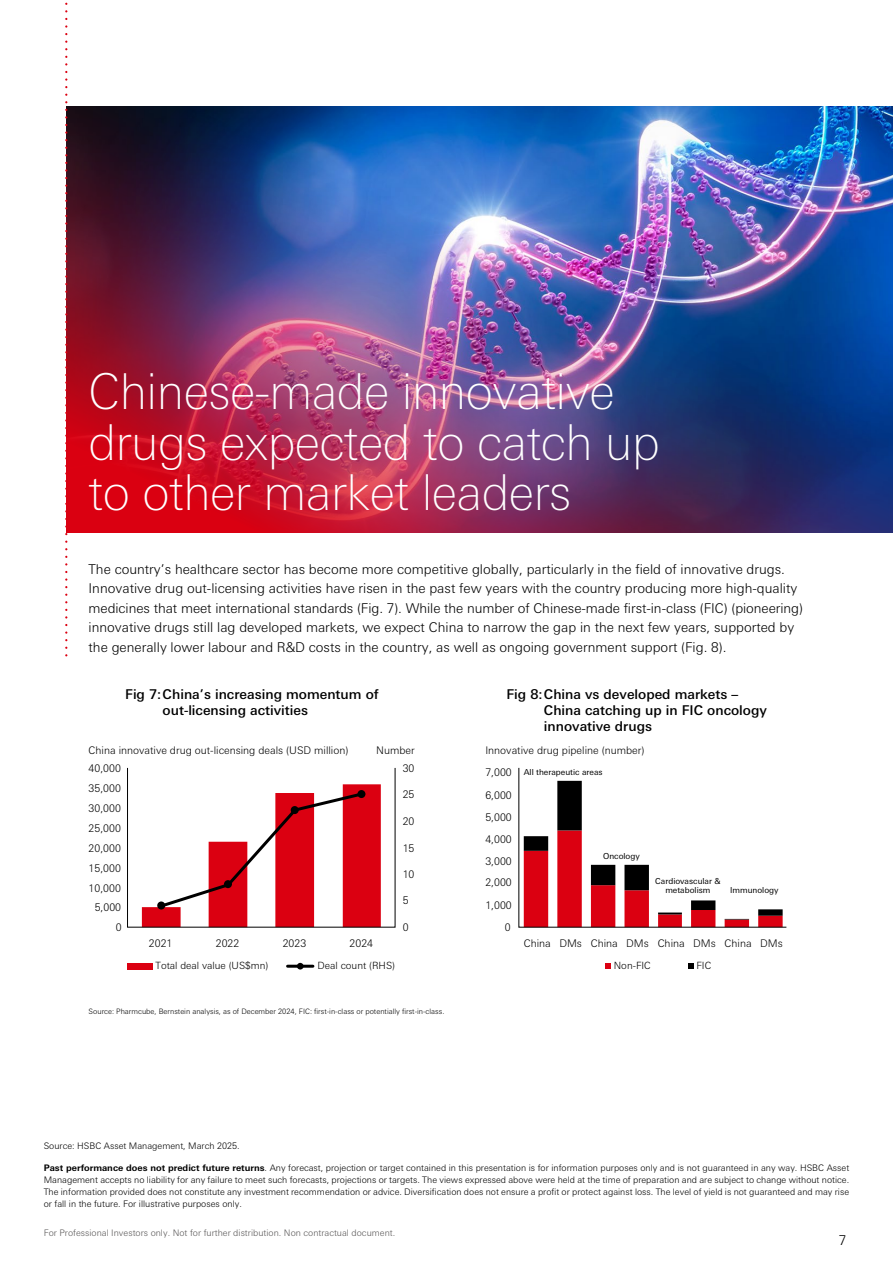
<style>
.page{position:relative;width:893px;height:1263px;background:#fff}
.page>*{position:absolute;margin:0;border:0;box-sizing:border-box;transform-origin:0 0}
.t1{font:100 49.5px/50.4px "Univers Nextfor HSBC";letter-spacing:-.01em;color:#fff}
.t2{font:300 13.5px/19.5px "Univers Nextfor HSBC";color:#000}
.t3{font:500 13.5px/16.2px "Univers Nextfor HSBC";color:#000}
.t4{font:300 10.5px "Univers Nextfor HSBC";color:#000}
.t5{font:300 10.05px "Univers Nextfor HSBC";color:#000}
.t6{font:300 9px/12px "Univers Nextfor HSBC";color:#000;text-align:justify}
.t7{font:300 9px "Univers Nextfor HSBC";color:#595757}
.t8{font:8.25px/9px "Univers Nextfor HSBC";color:#000;text-align:center}
.t9{font:300 7.35px "Univers Nextfor HSBC";color:#000}
.s1{font-weight:700}
</style>
<div class="page">
<img style="left:67px;top:107px;width:826px;height:426px">
<svg style="left:605px;top:963px;width:6px;height:5px"></svg>
<svg style="left:688px;top:963px;width:6px;height:5px"></svg>
<div style="left:128px;top:963px;width:25px;height:6px;background:#db0011"></div>
<div style="left:297px;top:963px;width:7px;height:6px;background:#000;border-radius:50%"></div>
<hr style="left:288px;top:965px;width:25px;height:3px;background:#000">
<svg style="left:142px;top:784px;width:239px;height:141px"></svg>
<div style="left:157px;top:901px;width:8px;height:8px;background:#000;border-radius:50%"></div>
<div style="left:291px;top:806px;width:8px;height:8px;background:#000;border-radius:50%"></div>
<div style="left:357px;top:790px;width:8px;height:8px;background:#000;border-radius:50%"></div>
<div style="left:224px;top:880px;width:8px;height:8px;background:#000;border-radius:50%"></div>
<svg style="left:518px;top:767px;width:269px;height:161px"></svg>
<svg style="left:65px;top:2px;width:2px;height:653px"></svg>
<h1 class="t1" style="left:89px;top:363px;width:573px">Chinese-made innovative drugs expected to catch up to other market leaders</h1>
<p class="t2" style="left:89px;top:558px;width:716px">The country’s healthcare sector has become more competitive globally, particularly in the field of innovative drugs.<br>Innovative drug out-licensing activities have risen in the past few years with the country producing more high-quality medicines that meet international standards (Fig. 7). While the number of Chinese-made first-in-class (FIC) (pioneering) innovative drugs still lag developed markets, we expect China to narrow the gap in the next few years, supported by the generally lower labour and R&amp;D costs in the country, as well as ongoing government support (Fig. 8).</p>
<h2 class="t3" style="left:163px;top:685px;width:218px;text-indent:-37px">Fig 7: China’s increasing momentum of out-licensing activities</h2>
<p class="t4" style="left:89px;top:743px;width:261px">China innovative drug out-licensing deals (USD million)</p>
<p class="t4" style="left:376px;top:743px;width:40px">Number</p>
<p class="t4" style="left:89px;top:760px;width:34px">40,000</p>
<p class="t4" style="left:89px;top:780px;width:34px">35,000</p>
<p class="t4" style="left:89px;top:800px;width:34px">30,000</p>
<p class="t4" style="left:89px;top:820px;width:34px">25,000</p>
<p class="t4" style="left:89px;top:840px;width:34px">20,000</p>
<p class="t4" style="left:89px;top:860px;width:34px">15,000</p>
<p class="t4" style="left:89px;top:880px;width:34px">10,000</p>
<p class="t4" style="left:95px;top:900px;width:28px">5,000</p>
<p class="t4" style="left:116px;top:920px;width:7px">0</p>
<p class="t4" style="left:149px;top:936px;width:25px">2021</p>
<p class="t4" style="left:216px;top:936px;width:25px">2022</p>
<p class="t4" style="left:283px;top:936px;width:25px">2023</p>
<p class="t4" style="left:350px;top:936px;width:25px">2024</p>
<p class="t5" style="left:156px;top:959px;width:114px">Total deal value (US$mn)</p>
<p class="t5" style="left:318px;top:959px;width:79px">Deal count (RHS)</p>
<p class="t4" style="left:403px;top:760px;width:13px">30</p>
<p class="t4" style="left:403px;top:787px;width:13px">25</p>
<p class="t4" style="left:403px;top:814px;width:13px">20</p>
<p class="t4" style="left:403px;top:840px;width:13px">15</p>
<p class="t4" style="left:403px;top:867px;width:13px">10</p>
<p class="t4" style="left:403px;top:893px;width:7px">5</p>
<p class="t4" style="left:403px;top:920px;width:7px">0</p>
<p class="t9" style="left:89px;top:1006px;width:357px">Source: Pharmcube, Bernstein analysis, as of December 2024, FIC: first-in-class or potentially first-in-class.</p>
<h2 class="t3" style="left:544px;top:685px;width:225px;text-indent:-37px">Fig 8: China vs developed markets –<br>China catching up in FIC oncology innovative drugs</h2>
<p class="t4" style="left:485px;top:743px;width:161px">Innovative drug pipeline (number)</p>
<p class="t4" style="left:485px;top:765px;width:28px">7,000</p>
<p class="t4" style="left:485px;top:787px;width:28px">6,000</p>
<p class="t4" style="left:485px;top:810px;width:28px">5,000</p>
<p class="t4" style="left:485px;top:831px;width:28px">4,000</p>
<p class="t4" style="left:485px;top:854px;width:28px">3,000</p>
<p class="t4" style="left:485px;top:875px;width:28px">2,000</p>
<p class="t4" style="left:485px;top:897px;width:28px">1,000</p>
<p class="t4" style="left:505px;top:920px;width:7px">0</p>
<p class="t8" style="left:524px;top:767px;width:80px">All therapeutic areas</p>
<p class="t8" style="left:603px;top:852px;width:38px">Oncology</p>
<p class="t8" style="left:655px;top:876px;width:67px">Cardiovascular &amp; metabolism</p>
<p class="t8" style="left:730px;top:886px;width:50px">Immunology</p>
<p class="t4" style="left:524px;top:936px;width:261px">China DMs China DMs China DMs China DMs</p>
<p class="t5" style="left:614px;top:958px;width:39px">Non-FIC</p>
<p class="t5" style="left:696px;top:958px;width:16px">FIC</p>
<p class="t6" style="left:44px;top:1139px;width:198px">Source: HSBC Asset Management, March 2025.</p>
<p class="t6" style="left:44px;top:1161px;width:807px"><span class="s1">Past performance does not predict future returns</span>. Any forecast, projection or target contained in this presentation is for information purposes only and is not guaranteed in any way. HSBC Asset Management accepts no liability for any failure to meet such forecasts, projections or targets. The views expressed above were held at the time of preparation and are subject to change without notice.<br>The information provided does not constitute any investment recommendation or advice. Diversification does not ensure a profit or protect against loss. The level of yield is not guaranteed and may rise or fall in the future. For illustrative purposes only.</p>
<p class="t7" style="left:44px;top:1226px;width:353px">For Professional Investors only. Not for further distribution. Non contractual document.</p>
<h2 class="t2" style="left:839px;top:1229px;width:9px">7</h2>
</div>
